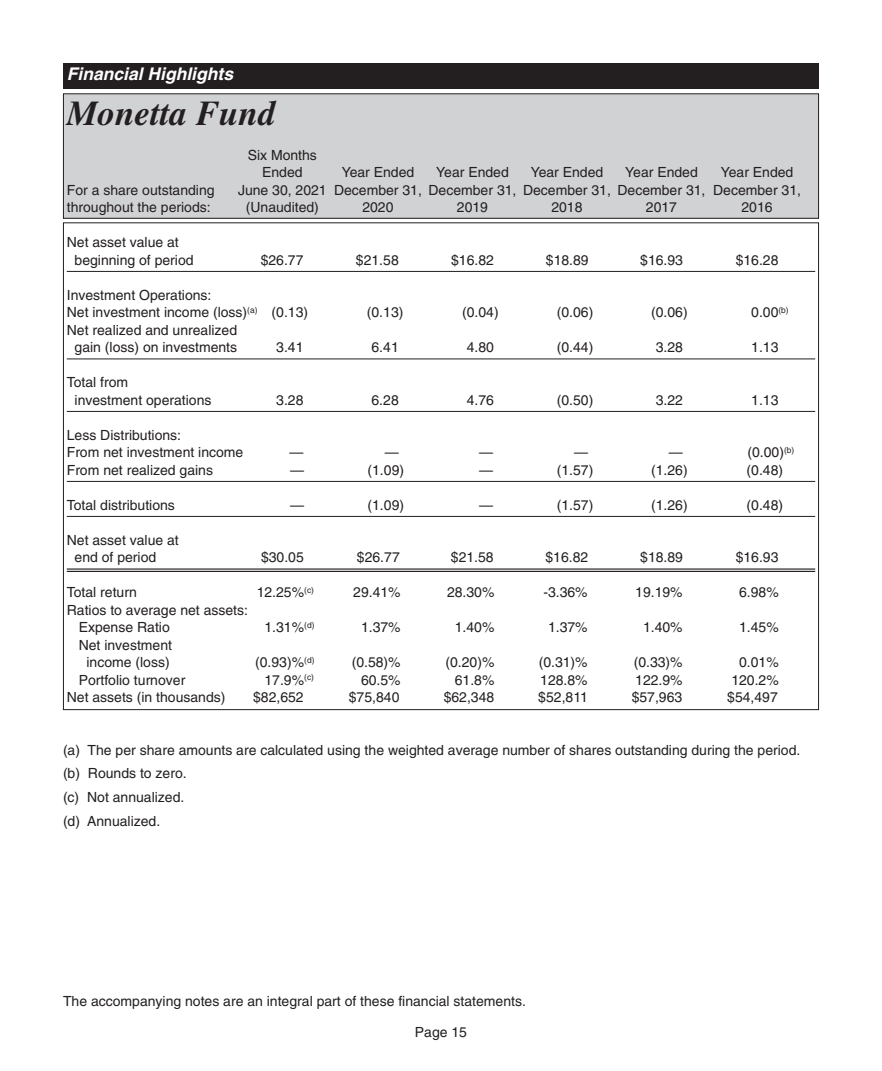
<style>
.page{position:relative;width:882px;height:1071px;background:#fff}
.page>*{position:absolute;margin:0;border:0;box-sizing:border-box;transform-origin:0 0}
.t1{font:italic 700 35px "Times";color:#231f20}
.t2{font:italic 700 17.5px "Helvetica";color:#fff}
.t3{font:14px/17.5px "Helvetica";color:#231f20}
</style>
<div class="page">
<div style="left:63px;top:63px;width:756px;height:25px;background:#231f20"></div>
<div style="left:63px;top:94px;width:756px;height:124px;background:#d1d2d4"></div>
<div style="left:63px;top:93px;width:756px;height:126px;border:1px solid #231f20"></div>
<hr style="left:67px;top:271px;width:748px;height:1px;background:#231f20">
<hr style="left:67px;top:358px;width:748px;height:1px;background:#231f20">
<hr style="left:67px;top:411px;width:748px;height:1px;background:#231f20">
<hr style="left:67px;top:481px;width:748px;height:1px;background:#231f20">
<hr style="left:67px;top:516px;width:748px;height:1px;background:#231f20">
<hr style="left:67px;top:568px;width:748px;height:2px;background:#231f20">
<hr style="left:67px;top:571px;width:748px;height:1px;background:#231f20">
<p class="t2" style="left:67px;top:67px;width:168px">Financial Highlights</p>
<h1 class="t1" style="left:67px;top:100px;width:211px">Monetta Fund</h1>
<p class="t3" style="left:248px;top:147px;width:71px;text-align:center">Six Months<br>Ended</p>
<p class="t3" style="left:342px;top:165px;width:74px">Year Ended</p>
<p class="t3" style="left:436px;top:165px;width:74px">Year Ended</p>
<p class="t3" style="left:531px;top:165px;width:74px">Year Ended</p>
<p class="t3" style="left:625px;top:165px;width:74px">Year Ended</p>
<p class="t3" style="left:721px;top:165px;width:74px">Year Ended</p>
<p class="t3" style="left:67px;top:182px;width:149px">For a share outstanding</p>
<p class="t3" style="left:238px;top:182px;width:565px">June 30, 2021 December 31, December 31, December 31, December 31, December 31,</p>
<p class="t3" style="left:67px;top:200px;width:145px">throughout the periods:</p>
<p class="t3" style="left:246px;top:200px;width:75px">(Unaudited)</p>
<p class="t3" style="left:362px;top:200px;width:33px">2020</p>
<p class="t3" style="left:457px;top:200px;width:33px">2019</p>
<p class="t3" style="left:551px;top:200px;width:33px">2018</p>
<p class="t3" style="left:646px;top:200px;width:33px">2017</p>
<p class="t3" style="left:742px;top:200px;width:33px">2016</p>
<p class="t3" style="left:75px;top:235px;width:121px;text-indent:-8px">Net asset value at beginning of period</p>
<p class="t3" style="left:261px;top:252px;width:44px">$26.77</p>
<p class="t3" style="left:356px;top:252px;width:44px">$21.58</p>
<p class="t3" style="left:451px;top:252px;width:44px">$16.82</p>
<p class="t3" style="left:546px;top:252px;width:44px">$18.89</p>
<p class="t3" style="left:640px;top:252px;width:44px">$16.93</p>
<p class="t3" style="left:736px;top:252px;width:44px">$16.28</p>
<p class="t3" style="left:67px;top:287px;width:243px">Investment Operations:<br>Net investment income (loss)<sup>(a)</sup> (0.13)</p>
<p class="t3" style="left:367px;top:305px;width:38px">(0.13)</p>
<p class="t3" style="left:462px;top:305px;width:38px">(0.04)</p>
<p class="t3" style="left:557px;top:305px;width:38px">(0.06)</p>
<p class="t3" style="left:651px;top:305px;width:38px">(0.06)</p>
<p class="t3" style="left:751px;top:305px;width:39px">0.00<sup>(b)</sup></p>
<p class="t3" style="left:67px;top:322px;width:172px;text-align:center">Net realized and unrealized gain (loss) on investments</p>
<p class="t3" style="left:75px;top:375px;width:138px;text-indent:-8px">Total from<br>investment operations</p>
<p class="t3" style="left:67px;top:427px;width:178px">Less Distributions:<br>From net investment income</p>
<p class="t3" style="left:276px;top:340px;width:29px">3.41</p>
<p class="t3" style="left:372px;top:340px;width:29px">6.41</p>
<p class="t3" style="left:467px;top:340px;width:29px">4.80</p>
<p class="t3" style="left:557px;top:340px;width:38px">(0.44)</p>
<p class="t3" style="left:656px;top:340px;width:29px">3.28</p>
<p class="t3" style="left:751px;top:340px;width:29px">1.13</p>
<p class="t3" style="left:276px;top:392px;width:29px">3.28</p>
<p class="t3" style="left:372px;top:392px;width:29px">6.28</p>
<p class="t3" style="left:467px;top:392px;width:29px">4.76</p>
<p class="t3" style="left:557px;top:392px;width:38px">(0.50)</p>
<p class="t3" style="left:656px;top:392px;width:29px">3.22</p>
<p class="t3" style="left:751px;top:392px;width:29px">1.13</p>
<p class="t3" style="left:290px;top:445px;width:15px">—</p>
<p class="t3" style="left:385px;top:445px;width:15px">—</p>
<p class="t3" style="left:479px;top:445px;width:15px">—</p>
<p class="t3" style="left:574px;top:445px;width:15px">—</p>
<p class="t3" style="left:669px;top:445px;width:15px">—</p>
<p class="t3" style="left:747px;top:445px;width:48px">(0.00)<sup>(b)</sup></p>
<p class="t3" style="left:67px;top:462px;width:148px">From net realized gains</p>
<p class="t3" style="left:290px;top:462px;width:15px">—</p>
<p class="t3" style="left:368px;top:462px;width:38px">(1.09)</p>
<p class="t3" style="left:479px;top:462px;width:15px">—</p>
<p class="t3" style="left:557px;top:462px;width:38px">(1.57)</p>
<p class="t3" style="left:651px;top:462px;width:38px">(1.26)</p>
<p class="t3" style="left:747px;top:462px;width:38px">(0.48)</p>
<p class="t3" style="left:67px;top:497px;width:110px">Total distributions</p>
<p class="t3" style="left:290px;top:497px;width:15px">—</p>
<p class="t3" style="left:368px;top:497px;width:38px">(1.09)</p>
<p class="t3" style="left:479px;top:497px;width:15px">—</p>
<p class="t3" style="left:557px;top:497px;width:38px">(1.57)</p>
<p class="t3" style="left:651px;top:497px;width:38px">(1.26)</p>
<p class="t3" style="left:747px;top:497px;width:38px">(0.48)</p>
<p class="t3" style="left:75px;top:532px;width:106px;text-indent:-8px">Net asset value at end of period</p>
<p class="t3" style="left:261px;top:550px;width:44px">$30.05</p>
<p class="t3" style="left:357px;top:550px;width:44px">$26.77</p>
<p class="t3" style="left:451px;top:550px;width:44px">$21.58</p>
<p class="t3" style="left:545px;top:550px;width:44px">$16.82</p>
<p class="t3" style="left:640px;top:550px;width:44px">$18.89</p>
<p class="t3" style="left:736px;top:550px;width:44px">$16.93</p>
<p class="t3" style="left:67px;top:585px;width:72px">Total return</p>
<p class="t3" style="left:257px;top:585px;width:59px">12.25%<sup>(c)</sup></p>
<p class="t3" style="left:353px;top:585px;width:49px">29.41%</p>
<p class="t3" style="left:447px;top:585px;width:49px">28.30%</p>
<p class="t3" style="left:543px;top:585px;width:46px">-3.36%</p>
<p class="t3" style="left:635px;top:585px;width:49px">19.19%</p>
<p class="t3" style="left:739px;top:585px;width:41px">6.98%</p>
<p class="t3" style="left:79px;top:602px;width:171px;text-indent:-12px">Ratios to average net assets:<br>Expense Ratio</p>
<p class="t3" style="left:265px;top:620px;width:51px">1.31%<sup>(d)</sup></p>
<p class="t3" style="left:361px;top:620px;width:41px">1.37%</p>
<p class="t3" style="left:455px;top:620px;width:41px">1.40%</p>
<p class="t3" style="left:548px;top:620px;width:41px">1.37%</p>
<p class="t3" style="left:643px;top:620px;width:41px">1.40%</p>
<p class="t3" style="left:739px;top:620px;width:41px">1.45%</p>
<p class="t3" style="left:79px;top:637px;width:95px;text-align:center">Net investment income (loss)</p>
<p class="t3" style="left:255px;top:655px;width:61px">(0.93)%<sup>(d)</sup></p>
<p class="t3" style="left:352px;top:655px;width:51px">(0.58)%</p>
<p class="t3" style="left:445px;top:655px;width:51px">(0.20)%</p>
<p class="t3" style="left:539px;top:655px;width:51px">(0.31)%</p>
<p class="t3" style="left:634px;top:655px;width:51px">(0.33)%</p>
<p class="t3" style="left:739px;top:655px;width:41px">0.01%</p>
<p class="t3" style="left:79px;top:672px;width:108px">Portfolio turnover</p>
<p class="t3" style="left:265px;top:672px;width:51px">17.9%<sup>(c)</sup></p>
<p class="t3" style="left:361px;top:672px;width:41px">60.5%</p>
<p class="t3" style="left:455px;top:672px;width:41px">61.8%</p>
<p class="t3" style="left:540px;top:672px;width:49px">128.8%</p>
<p class="t3" style="left:635px;top:672px;width:49px">122.9%</p>
<p class="t3" style="left:731px;top:672px;width:49px">120.2%</p>
<p class="t3" style="left:67px;top:690px;width:160px">Net assets (in thousands)</p>
<p class="t3" style="left:253px;top:690px;width:52px">$82,652</p>
<p class="t3" style="left:349px;top:690px;width:52px">$75,840</p>
<p class="t3" style="left:444px;top:690px;width:52px">$62,348</p>
<p class="t3" style="left:538px;top:690px;width:51px">$52,811</p>
<p class="t3" style="left:632px;top:690px;width:52px">$57,963</p>
<p class="t3" style="left:727px;top:690px;width:52px">$54,497</p>
<p class="t3" style="left:63px;top:739px;width:739px;line-height:23.8px">(a) The per share amounts are calculated using the weighted average number of shares outstanding during the period. (b) Rounds to zero.<br>(c) Not annualized.<br>(d) Annualized.</p>
<p class="t3" style="left:63px;top:993px;width:465px">The accompanying notes are an integral part of these financial statements.</p>
<p class="t3" style="left:415px;top:1025px;width:54px">Page 15</p>
</div>
